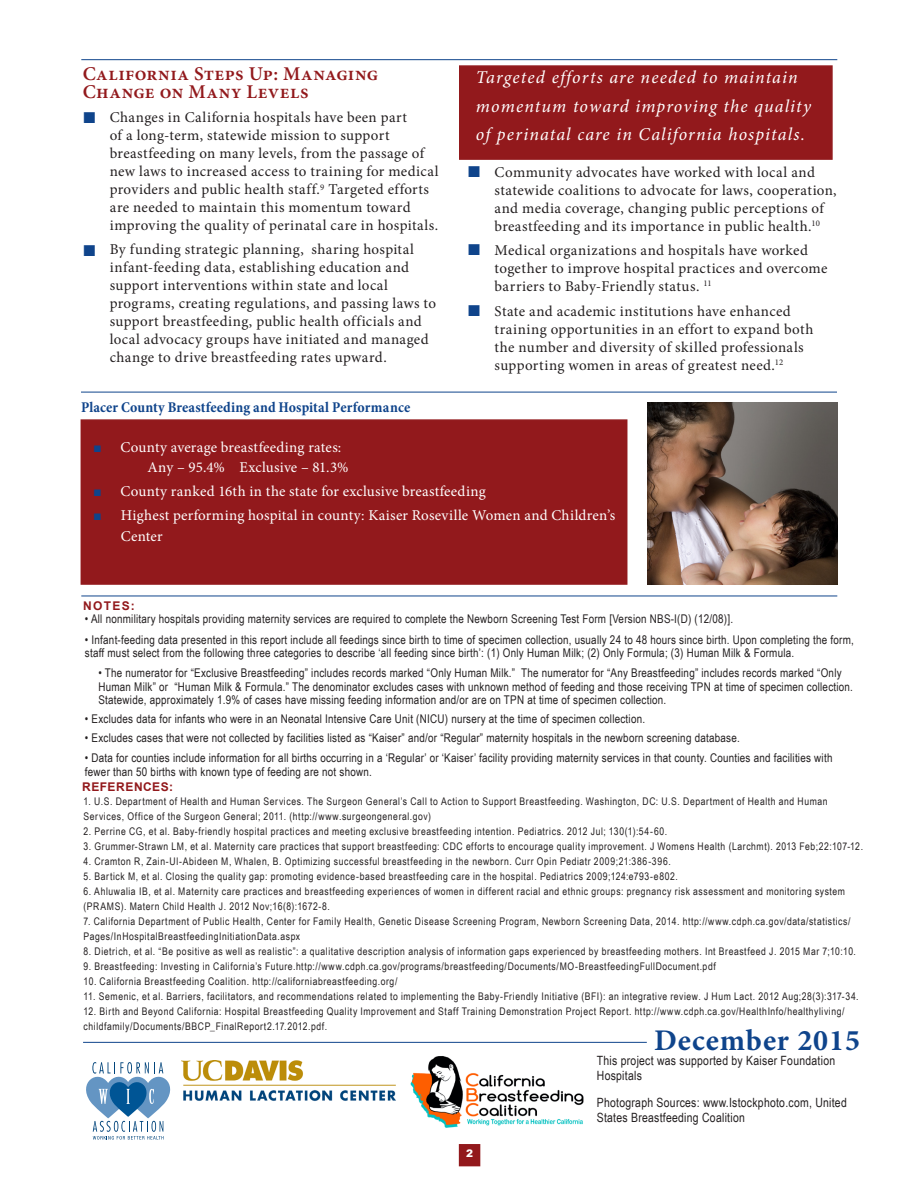
<style>
.page{position:relative;width:918px;height:1188px;background:#fff}
.page>*{position:absolute;margin:0;border:0;box-sizing:border-box;transform-origin:0 0}
.t1{font:700 30px "Minion Pro";letter-spacing:.03em;color:#0f448b}
.t2{font:600 19.5px/18px "Minion Pro";letter-spacing:.02em;color:#92191c}
.t3{font:italic 18px/28.5px "Minion Pro";letter-spacing:.06em;color:#fff}
.t4{font:15px/18px "Minion Pro";letter-spacing:.025em;color:#231f20}
.t5{font:15px/19.5px "Minion Pro";letter-spacing:.015em;color:#fff}
.t6{font:700 condensed 15px "Minion Pro";letter-spacing:.01em;color:#0f448b}
.t7{font:12.75px/15px "Arial Narrow";letter-spacing:.02em;color:#231f20}
.t8{font:12px/13.5px "Arial Narrow";letter-spacing:.02em;color:#231f20}
.t9{font:700 12px "Arial";letter-spacing:.045em;color:#92191c}
.t10{font:10.5px/15px "Arial Narrow";letter-spacing:.055em;color:#231f20}
.t11{font:900 10.35px "Arial";color:#fff}
</style>
<div class="page">
<div style="left:81px;top:419px;width:546px;height:166px;background:#92191c;border:2px solid #92191c"></div>
<div style="left:459px;top:1144px;width:21px;height:22px;background:#92191c"></div>
<hr style="left:81px;top:59px;width:756px;height:1px;background:#0f448b">
<hr style="left:81px;top:392px;width:756px;height:1px;background:#0f448b">
<hr style="left:81px;top:596px;width:756px;height:1px;background:#0f448b">
<hr style="left:83px;top:1042px;width:564px;height:1px;background:#0f448b">
<img style="left:648px;top:403px;width:189px;height:182px">
<div style="left:459px;top:65px;width:374px;height:95px;background:#92191c;border:2px solid #92191c"></div>
<svg style="left:86px;top:1062px;width:85px;height:78px"></svg>
<img style="left:410px;top:1056px;width:174px;height:72px">
<img style="left:182px;top:1060px;width:214px;height:41px">
<h2 class="t2" style="left:83px;top:65px;width:297px">California Steps Up: Managing<br>Change on Many Levels</h2>
<p class="t4" style="left:110px;top:108px;width:330px">Changes in California hospitals have been part<br>of a long-term, statewide mission to support breastfeeding on many levels, from the passage of new laws to increased access to training for medical providers and public health staff.<sup>9</sup> Targeted efforts are needed to maintain this momentum toward improving the quality of perinatal care in hospitals.</p>
<p class="t4" style="left:110px;top:241px;width:328px">By funding strategic planning, sharing hospital infant-feeding data, establishing education and support interventions within state and local programs, creating regulations, and passing laws to support breastfeeding, public health officials and local advocacy groups have initiated and managed change to drive breastfeeding rates upward.</p>
<p class="t6" style="left:81px;top:397px;width:331px">Placer County Breastfeeding and Hospital Performance</p>
<h3 class="t3" style="left:476px;top:63px;width:337px">Targeted efforts are needed to maintain momentum toward improving the quality of perinatal care in California hospitals.</h3>
<h3 class="t4" style="left:495px;top:163px;width:344px">Community advocates have worked with local and statewide coalitions to advocate for laws, cooperation, and media coverage, changing public perceptions of breastfeeding and its importance in public health.<sup>10</sup></h3>
<h3 class="t4" style="left:495px;top:242px;width:334px">Medical organizations and hospitals have worked together to improve hospital practices and overcome barriers to Baby-Friendly status. <sup>11</sup></h3>
<h3 class="t4" style="left:495px;top:302px;width:320px">State and academic institutions have enhanced training opportunities in an effort to expand both the number and diversity of skilled professionals supporting women in areas of greatest need.<sup>12</sup></h3>
<p class="t5" style="left:147px;top:438px;width:203px;text-indent:-27px">County average breastfeeding rates:<br>Any – 95.4% Exclusive – 81.3%</p>
<p class="t5" style="left:120px;top:481px;width:367px">County ranked 16th in the state for exclusive breastfeeding</p>
<p class="t5" style="left:121px;top:505px;width:496px;line-height:21px">Highest performing hospital in county: Kaiser Roseville Women and Children’s<br>Center</p>
<p class="t9" style="left:83px;top:598px;width:53px">NOTES:</p>
<p class="t8" style="left:85px;top:612px;width:650px">• All nonmilitary hospitals providing maternity services are required to complete the Newborn Screening Test Form [Version NBS-I(D) (12/08)].</p>
<p class="t8" style="left:85px;top:632px;width:770px">• Infant-feeding data presented in this report include all feedings since birth to time of specimen collection, usually 24 to 48 hours since birth. Upon completing the form, staff must select from the following three categories to describe ‘all feeding since birth’: (1) Only Human Milk; (2) Only Formula; (3) Human Milk &amp; Formula.</p>
<p class="t8" style="left:98px;top:666px;width:756px">• The numerator for “Exclusive Breastfeeding” includes records marked “Only Human Milk.” The numerator for “Any Breastfeeding” includes records marked “Only<br>Human Milk” or “Human Milk &amp; Formula.” The denominator excludes cases with unknown method of feeding and those receiving TPN at time of specimen collection.<br>Statewide, approximately 1.9% of cases have missing feeding information and/or are on TPN at time of specimen collection.</p>
<p class="t8" style="left:85px;top:712px;width:562px">• Excludes data for infants who were in an Neonatal Intensive Care Unit (NICU) nursery at the time of specimen collection.</p>
<p class="t8" style="left:85px;top:730px;width:656px">• Excludes cases that were not collected by facilities listed as “Kaiser” and/or “Regular” maternity hospitals in the newborn screening database.</p>
<p class="t8" style="left:85px;top:751px;width:749px">• Data for counties include information for all births occurring in a ‘Regular’ or ‘Kaiser’ facility providing maternity services in that county. Counties and facilities with fewer than 50 births with known type of feeding are not shown.</p>
<p class="t9" style="left:82px;top:778px;width:92px">REFERENCES:</p>
<p class="t10" style="left:84px;top:794px;width:746px">1. U.S. Department of Health and Human Services. The Surgeon General’s Call to Action to Support Breastfeeding. Washington, DC: U.S. Department of Health and Human<br>Services, Office of the Surgeon General; 2011. (http://www.surgeongeneral.gov)</p>
<p class="t10" style="left:84px;top:824px;width:585px">2. Perrine CG, et al. Baby-friendly hospital practices and meeting exclusive breastfeeding intention. Pediatrics. 2012 Jul; 130(1):54-60.</p>
<p class="t10" style="left:84px;top:839px;width:781px">3. Grummer-Strawn LM, et al. Maternity care practices that support breastfeeding: CDC efforts to encourage quality improvement. J Womens Health (Larchmt). 2013 Feb;22:107-12.</p>
<p class="t10" style="left:84px;top:854px;width:589px">4. Cramton R, Zain-Ul-Abideen M, Whalen, B. Optimizing successful breastfeeding in the newborn. Curr Opin Pediatr 2009;21:386-396.</p>
<p class="t10" style="left:84px;top:869px;width:596px">5. Bartick M, et al. Closing the quality gap: promoting evidence-based breastfeeding care in the hospital. Pediatrics 2009;124:e793-e802.</p>
<p class="t10" style="left:84px;top:884px;width:763px">6. Ahluwalia IB, et al. Maternity care practices and breastfeeding experiences of women in different racial and ethnic groups: pregnancy risk assessment and monitoring system (PRAMS). Matern Child Health J. 2012 Nov;16(8):1672-8.</p>
<p class="t10" style="left:84px;top:914px;width:769px">7. California Department of Public Health, Center for Family Health, Genetic Disease Screening Program, Newborn Screening Data, 2014. http://www.cdph.ca.gov/data/statistics/<br>Pages/InHospitalBreastfeedingInitiationData.aspx</p>
<p class="t10" style="left:84px;top:944px;width:774px">8. Dietrich, et al. “Be positive as well as realistic”: a qualitative description analysis of information gaps experienced by breastfeeding mothers. Int Breastfeed J. 2015 Mar 7;10:10.</p>
<p class="t10" style="left:84px;top:959px;width:634px">9. Breastfeeding: Investing in California’s Future.http://www.cdph.ca.gov/programs/breastfeeding/Documents/MO-BreastfeedingFullDocument.pdf</p>
<p class="t10" style="left:84px;top:974px;width:315px">10. California Breastfeeding Coalition. http://californiabreastfeeding.org/</p>
<p class="t10" style="left:84px;top:989px;width:777px">11. Semenic, et al. Barriers, facilitators, and recommendations related to implementing the Baby-Friendly Initiative (BFI): an integrative review. J Hum Lact. 2012 Aug;28(3):317-34.</p>
<p class="t10" style="left:84px;top:1004px;width:763px">12. Birth and Beyond California: Hospital Breastfeeding Quality Improvement and Staff Training Demonstration Project Report. http://www.cdph.ca.gov/HealthInfo/healthyliving/ childfamily/Documents/BBCP_FinalReport2.17.2012.pdf.</p>
<h1 class="t1" style="left:654px;top:1019px;width:208px">December 2015</h1>
<p class="t7" style="left:597px;top:1052px;width:240px">This project was supported by Kaiser Foundation<br>Hospitals</p>
<p class="t11" style="left:466px;top:1146px;width:8px">2</p>
<p class="t7" style="left:597px;top:1095px;width:252px">Photograph Sources: www.Istockphoto.com, United<br>States Breastfeeding Coalition</p>
</div>
